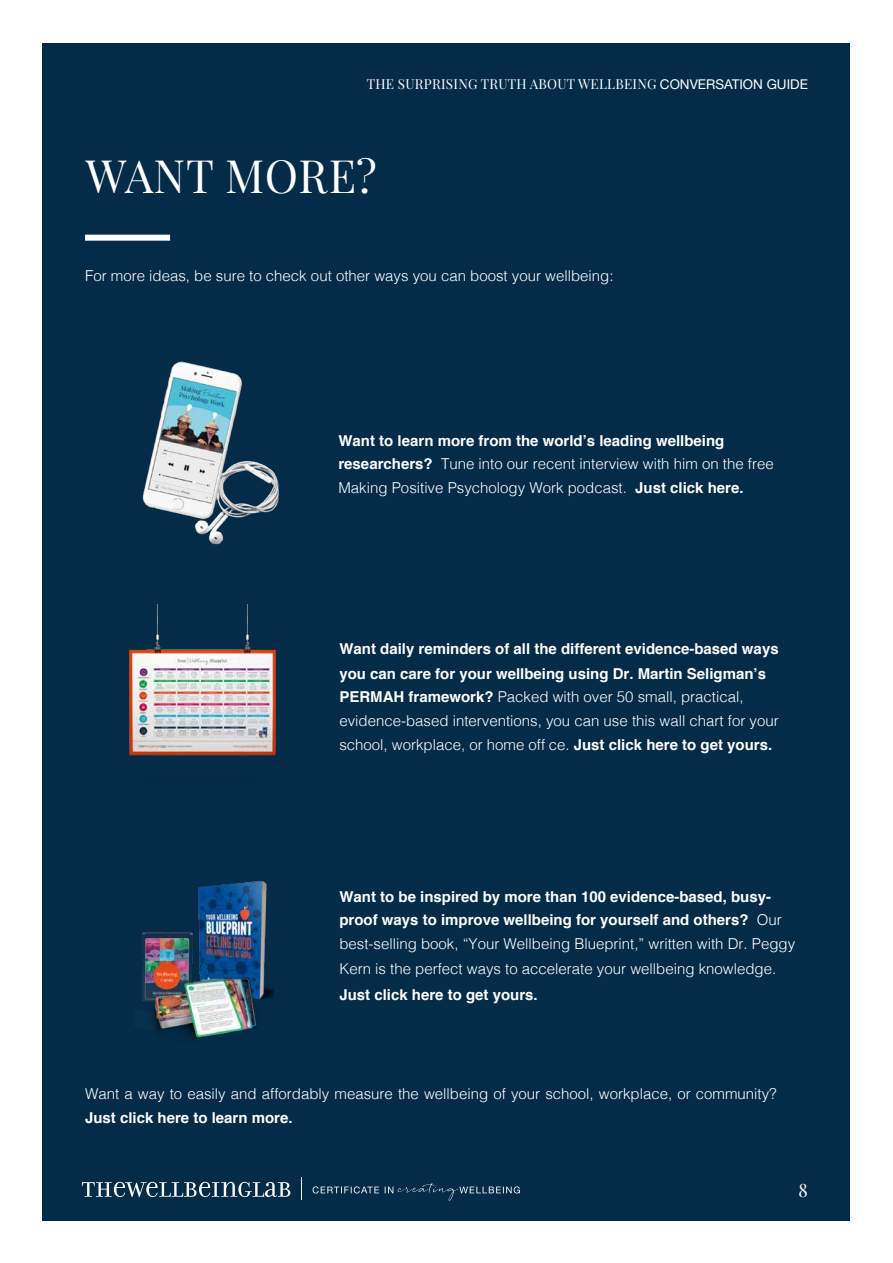
<style>
.page{position:relative;width:893px;height:1263px;background:#fff}
.page>*{position:absolute;margin:0;border:0;box-sizing:border-box;transform-origin:0 0}
.t1{font:45px "Playfair Display";letter-spacing:.01em;color:#fff}
.t2{font:18px "Playfair Display";color:#fff}
.t3{font:300 15px/24.5px "Helvetica";color:#fff}
.t4{font:700 15px/22.4px "Helvetica";color:#fff}
.t5{font:13.5px "Playfair Display";letter-spacing:.02em;color:#fff}
.s1{font-family:"Helvetica Neue LT Std"}
.s2{font-weight:300}
.s3{font-weight:700}
</style>
<div class="page">
<div style="left:43px;top:43px;width:807px;height:1177px;background:#042b48"></div>
<svg style="left:82px;top:1182px;width:208px;height:15px"></svg>
<svg style="left:313px;top:1183px;width:207px;height:17px"></svg>
<svg style="left:301px;top:1177px;width:1px;height:22px"></svg>
<div style="left:85px;top:235px;width:85px;height:6px;background:#fff"></div>
<img style="left:129px;top:604px;width:148px;height:152px">
<img style="left:142px;top:361px;width:137px;height:184px">
<img style="left:142px;top:880px;width:132px;height:158px">
<p class="t5" style="left:367px;top:74px;width:443px">THE SURPRISING TRUTH ABOUT WELLBEING <span class="s1">CONVERSATION GUIDE</span></p>
<h1 class="t1" style="left:86px;top:141px;width:292px">WANT MORE?</h1>
<p class="t3" style="left:85px;top:262px;width:530px">For more ideas, be sure to check out other ways you can boost your wellbeing:</p>
<p class="t4" style="left:338px;top:430px;width:437px">Want to learn more from the world’s leading wellbeing researchers? <span class="s2">Tune into our recent interview with him on the free</span></p>
<p class="t3" style="left:338px;top:474px;width:407px">Making Positive Psychology Work podcast. <span class="s3">Just click here.</span></p>
<p class="t4" style="left:339px;top:637px;width:441px;line-height:24.5px">Want daily reminders of all the different evidence-based ways you can care for your wellbeing using Dr. Martin Seligman’s</p>
<p class="t3" style="left:339px;top:683px;width:441px"><span class="s3">PERMAH framework?</span> Packed with over 50 small, practical, evidence-based interventions, you can use this wall chart for your school, workplace, or home off ce. <span class="s3">Just click here to get yours.</span></p>
<p class="t4" style="left:339px;top:885px;width:444px;line-height:22.8px">Want to be inspired by more than 100 evidence-based, busy&shy;proof ways to improve wellbeing for yourself and others? <span class="s2">Our</span></p>
<p class="t3" style="left:339px;top:931px;width:457px">best-selling book, “Your Wellbeing Blueprint,” written with Dr. Peggy<br>Kern is the perfect ways to accelerate your wellbeing knowledge.</p>
<p class="t4" style="left:339px;top:983px;width:200px">Just click here to get yours.</p>
<p class="t3" style="left:85px;top:1081px;width:693px">Want a way to easily and affordably measure the wellbeing of your school, workplace, or community?</p>
<p class="t4" style="left:85px;top:1107px;width:209px">Just click here to learn more.</p>
<p class="t2" style="left:799px;top:1176px;width:11px">8</p>
</div>
